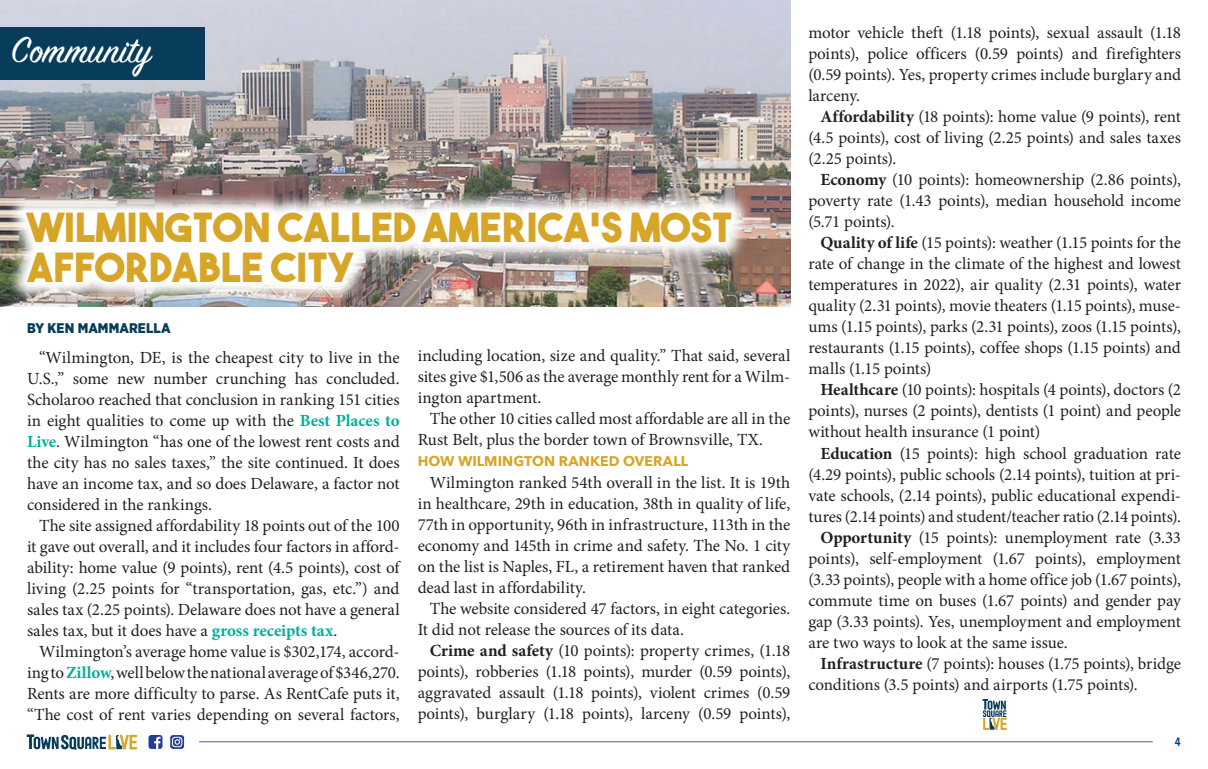
<style>
.page{position:relative;width:1208px;height:769px;background:#fff}
.page>*{position:absolute;margin:0;border:0;box-sizing:border-box;transform-origin:0 0}
.t1{font:40px/40px "The Bold Font";letter-spacing:.01em;color:#d7a628}
.t2{font:40px "Sign Painter House Script";color:#fff}
.body_copy{font:17px/21px "Minion Pro";letter-spacing:-.005em;color:#231f20;text-align:justify}
.t3{font:700 14px "Avenir Next";letter-spacing:.005em;color:#d7a628}
.t4{font:900 14px "Gotham Narrow";letter-spacing:.005em;color:#073d5a}
.t5{font:600 12px "Avenir Next Condensed";color:#039}
.s1{font-weight:700;color:#00af9b}
.s2{font-weight:700}
</style>
<div class="page">
<hr style="left:199px;top:740px;width:953px;height:1px;background:#369">
<svg style="left:148px;top:735px;width:14px;height:13px"></svg>
<svg style="left:170px;top:735px;width:14px;height:13px"></svg>
<svg style="left:27px;top:734px;width:110px;height:15px"></svg>
<img style="left:0;top:0;width:790px;height:306px">
<div style="left:0;top:27px;width:204px;height:52px;background:#073d5a"></div>
<svg style="left:982px;top:698px;width:24px;height:31px"></svg>
<img style="left:5px;top:191px;width:747px;height:113px">
<p class="t2" style="left:11px;top:25px;width:142px">Community</p>
<p class="t1" style="left:27px;top:207px;width:706px">WILMINGTON CALLED AMERICA’S MOST<br>AFFORDABLE CITY</p>
<p class="t4" style="left:27px;top:318px;width:145px">BY KEN MAMMARELLA</p>
<p class="body_copy" style="left:27px;top:346px;width:374px;text-indent:12px">“Wilmington, DE, is the cheapest city to live in the U.S.,” some new number crunching has concluded.<br>Scholaroo reached that conclusion in ranking 151 cities in eight qualities to come up with the <span class="s1">Best Places to Live</span>. Wilmington “has one of the lowest rent costs and the city has no sales taxes,” the site continued. It does have an income tax, and so does Delaware, a factor not considered in the rankings.</p>
<p class="body_copy" style="left:27px;top:514px;width:374px;text-indent:12px">The site assigned affordability 18 points out of the 100 it gave out overall, and it includes four factors in afford&shy;ability: home value (9 points), rent (4.5 points), cost of living (2.25 points for “transportation, gas, etc.”) and sales tax (2.25 points). Delaware does not have a general sales tax, but it does have a <span class="s1">gross receipts tax</span>.</p>
<p class="body_copy" style="left:27px;top:640px;width:374px;text-indent:12px">Wilmington’s average home value is $302,174, accord&shy;ing to <span class="s1">Zillow</span>, well below the national average of $346,270.<br>Rents are more difficulty to parse. As RentCafe puts it, “The cost of rent varies depending on several factors,</p>
<p class="body_copy" style="left:417px;top:345px;width:374px">including location, size and quality.” That said, several sites give $1,506 as the average monthly rent for a Wilm&shy;ington apartment.</p>
<p class="body_copy" style="left:417px;top:408px;width:374px;text-indent:12px">The other 10 cities called most affordable are all in the<br>Rust Belt, plus the border town of Brownsville, TX.</p>
<p class="t3" style="left:417px;top:449px;width:272px">HOW WILMINGTON RANKED OVERALL</p>
<p class="body_copy" style="left:417px;top:471px;width:374px;text-indent:12px">Wilmington ranked 54th overall in the list. It is 19th in healthcare, 29th in education, 38th in quality of life, 77th in opportunity, 96th in infrastructure, 113th in the economy and 145th in crime and safety. The No. 1 city on the list is Naples, FL, a retirement haven that ranked dead last in affordability.</p>
<p class="body_copy" style="left:417px;top:597px;width:374px;text-indent:12px">The website considered 47 factors, in eight categories.<br>It did not release the sources of its data.</p>
<p class="body_copy" style="left:417px;top:639px;width:374px;text-indent:12px"><span class="s2">Crime and safety</span> (10 points): property crimes, (1.18 points), robberies (1.18 points), murder (0.59 points), aggravated assault (1.18 points), violent crimes (0.59 points), burglary (1.18 points), larceny (0.59 points),</p>
<p class="body_copy" style="left:808px;top:22px;width:374px">motor vehicle theft (1.18 points), sexual assault (1.18 points), police officers (0.59 points) and firefighters (0.59 points). Yes, property crimes include burglary and larceny.</p>
<p class="body_copy" style="left:808px;top:106px;width:374px;text-indent:12px"><span class="s2">Affordability</span> (18 points): home value (9 points), rent (4.5 points), cost of living (2.25 points) and sales taxes (2.25 points).</p>
<p class="body_copy" style="left:808px;top:169px;width:374px;text-indent:12px"><span class="s2">Economy</span> (10 points): homeownership (2.86 points), poverty rate (1.43 points), median household income (5.71 points).</p>
<p class="body_copy" style="left:808px;top:232px;width:374px;text-indent:12px"><span class="s2">Quality of life</span> (15 points): weather (1.15 points for the rate of change in the climate of the highest and lowest temperatures in 2022), air quality (2.31 points), water quality (2.31 points), movie theaters (1.15 points), muse&shy;ums (1.15 points), parks (2.31 points), zoos (1.15 points), restaurants (1.15 points), coffee shops (1.15 points) and malls (1.15 points)</p>
<p class="body_copy" style="left:808px;top:379px;width:374px;text-indent:12px"><span class="s2">Healthcare</span> (10 points): hospitals (4 points), doctors (2 points), nurses (2 points), dentists (1 point) and people without health insurance (1 point)</p>
<p class="body_copy" style="left:808px;top:442px;width:374px;text-indent:12px"><span class="s2">Education</span> (15 points): high school graduation rate (4.29 points), public schools (2.14 points), tuition at pri&shy;vate schools, (2.14 points), public educational expendi&shy;tures (2.14 points) and student/teacher ratio (2.14 points).</p>
<p class="body_copy" style="left:808px;top:526px;width:374px;text-indent:12px"><span class="s2">Opportunity</span> (15 points): unemployment rate (3.33 points), self-employment (1.67 points), employment (3.33 points), people with a home office job (1.67 points), commute time on buses (1.67 points) and gender pay gap (3.33 points). Yes, unemployment and employment are two ways to look at the same issue.</p>
<p class="body_copy" style="left:808px;top:652px;width:374px;text-indent:12px"><span class="s2">Infrastructure</span> (7 points): houses (1.75 points), bridge conditions (3.5 points) and airports (1.75 points).</p>
<p class="t5" style="left:1174px;top:731px;width:7px">4</p>
</div>
